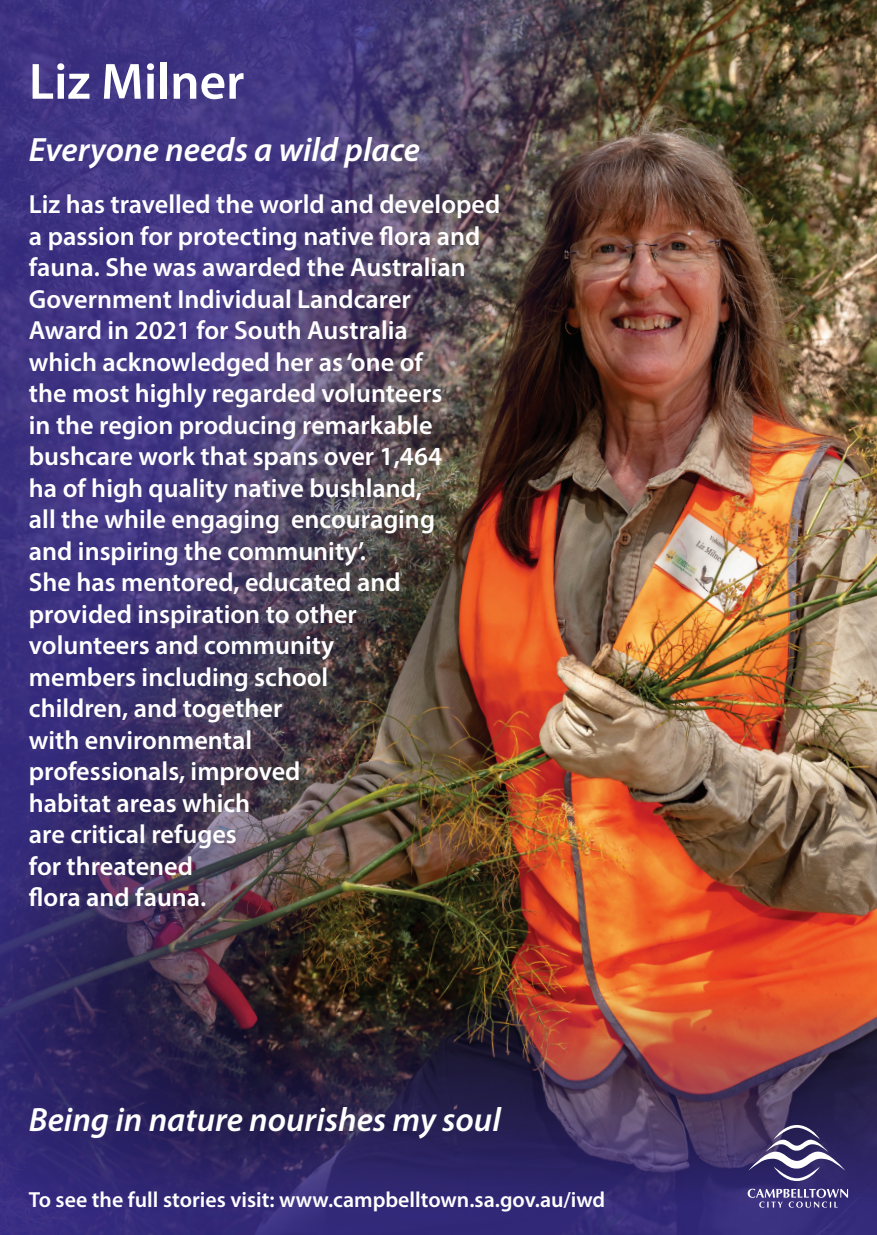
<style>
.page{position:relative;width:877px;height:1235px;background:#fff}
.page>*{position:absolute;margin:0;border:0;box-sizing:border-box;transform-origin:0 0}
.t1{font:600 51.31px "Myriad Pro";color:#fff}
.t2{font:italic 600 33.81px "Myriad Pro";color:#fff}
.t3{font:600 26.25px/31.5px "Myriad Pro";color:#fff}
.t4{font:600 21.88px "Myriad Pro";color:#fff}
</style>
<div class="page">
<img style="left:701px;top:0;width:176px;height:993px">
<img style="left:0;top:0;width:701px;height:993px">
<img style="left:0;top:993px;width:877px;height:242px">
<svg style="left:748px;top:1189px;width:100px;height:19px;background:#69619b"></svg>
<svg style="left:748px;top:1125px;width:97px;height:56px;background:#58507f"></svg>
<p class="t1" style="left:29px;top:49px;width:217px">Liz Milner</p>
<p class="t2" style="left:29px;top:128px;width:393px">Everyone needs a wild place</p>
<p class="t3" style="left:29px;top:188px;width:473px">Liz has travelled the world and developed a passion for protecting native flora and fauna. She was awarded the Australian<br>Government Individual Landcarer<br>Award in 2021 for South Australia<br>which acknowledged her as ‘one of<br>the most highly regarded volunteers<br>in the region producing remarkable bushcare work that spans over 1,464<br>ha of high quality native bushland,<br>all the while engaging encouraging<br>and inspiring the community’.<br>She has mentored, educated and provided inspiration to other<br>volunteers and community<br>members including school<br>children, and together<br>with environmental<br>professionals, improved<br>habitat areas which<br>are critical refuges<br>for threatened<br>flora and fauna.</p>
<p class="t2" style="left:29px;top:1098px;width:473px">Being in nature nourishes my soul</p>
<p class="t4" style="left:29px;top:1185px;width:578px">To see the full stories visit: www.campbelltown.sa.gov.au/iwd</p>
</div>
